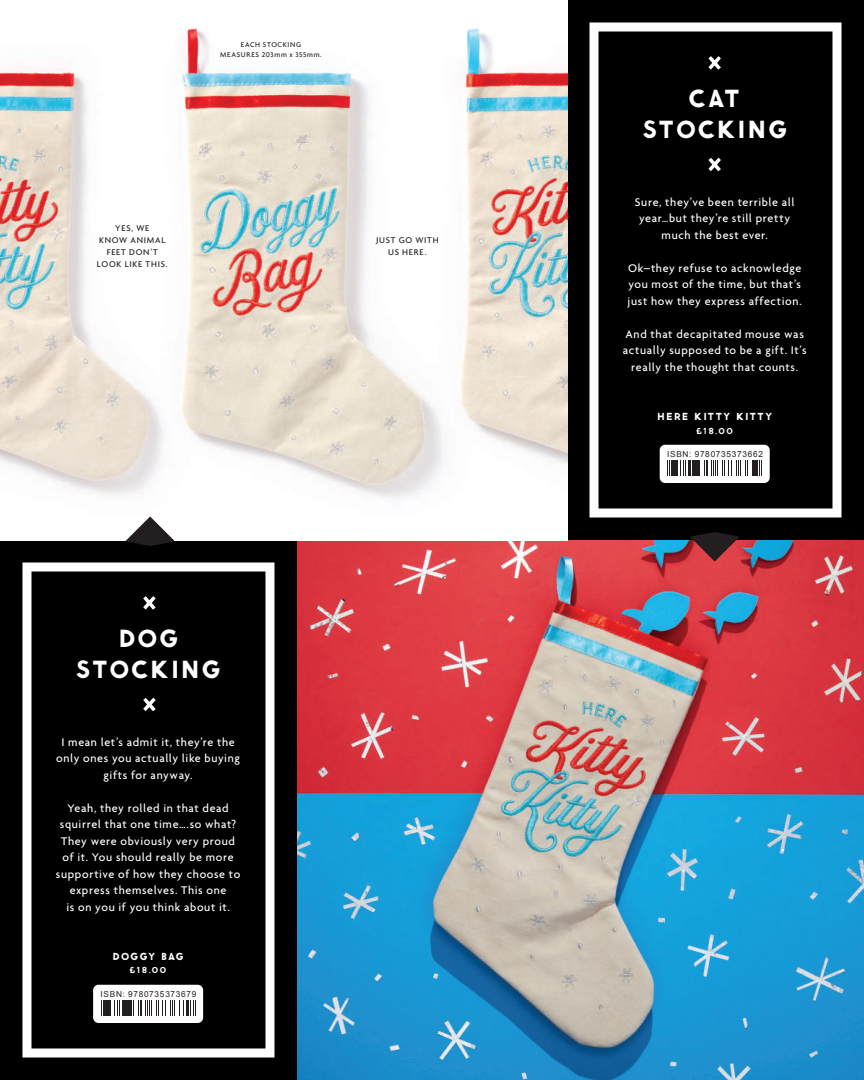
<style>
.page{position:relative;width:864px;height:1080px;background:#fff}
.page>*{position:absolute;margin:0;border:0;box-sizing:border-box;transform-origin:0 0}
.t1{font:25.5px/30.6px "Brass Monkey CT";letter-spacing:.07em;color:#fff;text-align:center}
.t2{font:500 12px/16.5px "Agenda";letter-spacing:.05em;color:#fff;text-align:center}
.t3{font:10.5px "Brass Monkey CT";letter-spacing:.12em;color:#fff}
.t4{font:500 9px/12px "Agenda";letter-spacing:.085em;color:#231f20;text-align:center}
.t5{font:9px "Brass Monkey CT";letter-spacing:.09em;color:#fff}
.t6{font:8.25px "Arial";letter-spacing:.085em;color:#231f20}
.t7{font:500 7.5px/10.5px "Agenda";letter-spacing:.09em;color:#231f20;text-align:center}
</style>
<div class="page">
<img style="left:297px;top:540px;width:567px;height:540px">
<div style="left:0;top:540px;width:297px;height:540px;background:#010000"></div>
<svg style="left:22px;top:562px;width:252px;height:496px"></svg>
<div style="left:567px;top:0;width:297px;height:540px;background:#010000"></div>
<svg style="left:590px;top:22px;width:252px;height:496px"></svg>
<div style="left:93px;top:985px;width:110px;height:38px;background:#fff;border-radius:5px"></div>
<svg style="left:101px;top:1000px;width:19px;height:15px"></svg>
<hr style="left:122px;top:1000px;width:3px;height:15px;background:#231f20">
<hr style="left:126px;top:1000px;width:3px;height:15px;background:#231f20">
<svg style="left:130px;top:1000px;width:54px;height:15px"></svg>
<hr style="left:186px;top:1000px;width:3px;height:15px;background:#231f20">
<svg style="left:190px;top:1000px;width:6px;height:15px"></svg>
<svg style="left:143px;top:596px;width:13px;height:14px"></svg>
<svg style="left:143px;top:698px;width:13px;height:13px"></svg>
<svg style="left:690px;top:532px;width:50px;height:30px"></svg>
<div style="left:660px;top:445px;width:110px;height:38px;background:#fff;border-radius:5px"></div>
<svg style="left:667px;top:460px;width:19px;height:15px"></svg>
<hr style="left:688px;top:460px;width:3px;height:15px;background:#231f20">
<hr style="left:692px;top:460px;width:3px;height:15px;background:#231f20">
<svg style="left:696px;top:460px;width:66px;height:15px"></svg>
<svg style="left:708px;top:56px;width:13px;height:14px"></svg>
<svg style="left:708px;top:158px;width:13px;height:13px"></svg>
<img style="left:0;top:28px;width:567px;height:471px">
<svg style="left:125px;top:516px;width:50px;height:30px"></svg>
<p class="t7" style="left:220px;top:39px;width:103px">EACH STOCKING<br>MEASURES 203mm x 355mm.</p>
<p class="t4" style="left:97px;top:222px;width:72px">YES, WE<br>KNOW ANIMAL<br>FEET DON’T<br>LOOK LIKE THIS.</p>
<p class="t4" style="left:376px;top:234px;width:64px">JUST GO WITH<br>US HERE.</p>
<h1 class="t1" style="left:76px;top:622px;width:146px">DOG<br>STOCKING</h1>
<p class="t2" style="left:56px;top:733px;width:185px">I mean let’s admit it, they’re the only ones you actually like buying gifts for anyway.</p>
<p class="t2" style="left:56px;top:799px;width:186px">Yeah, they rolled in that dead squirrel that one time….so what?<br>They were obviously very proud of it. You should really be more supportive of how they choose to express themselves. This one<br>is on you if you think about it.</p>
<p class="t3" style="left:113px;top:949px;width:72px">DOGGY BAG</p>
<p class="t5" style="left:129px;top:964px;width:39px">£18.00</p>
<p class="t6" style="left:100px;top:989px;width:97px">ISBN: 9780735373679</p>
<h1 class="t1" style="left:642px;top:82px;width:146px">CAT<br>STOCKING</h1>
<p class="t2" style="left:635px;top:193px;width:161px">Sure, they’ve been terrible all year…but they’re still pretty much the best ever.</p>
<p class="t2" style="left:628px;top:259px;width:176px;text-align:justify">Ok–they refuse to acknowledge you most of the time, but that’s just how they express affection.</p>
<p class="t2" style="left:623px;top:325px;width:185px">And that decapitated mouse was actually supposed to be a gift. It’s really the thought that counts.</p>
<p class="t3" style="left:657px;top:409px;width:117px">HERE KITTY KITTY</p>
<p class="t5" style="left:696px;top:424px;width:39px">£18.00</p>
<p class="t6" style="left:667px;top:449px;width:98px">ISBN: 9780735373662</p>
</div>
